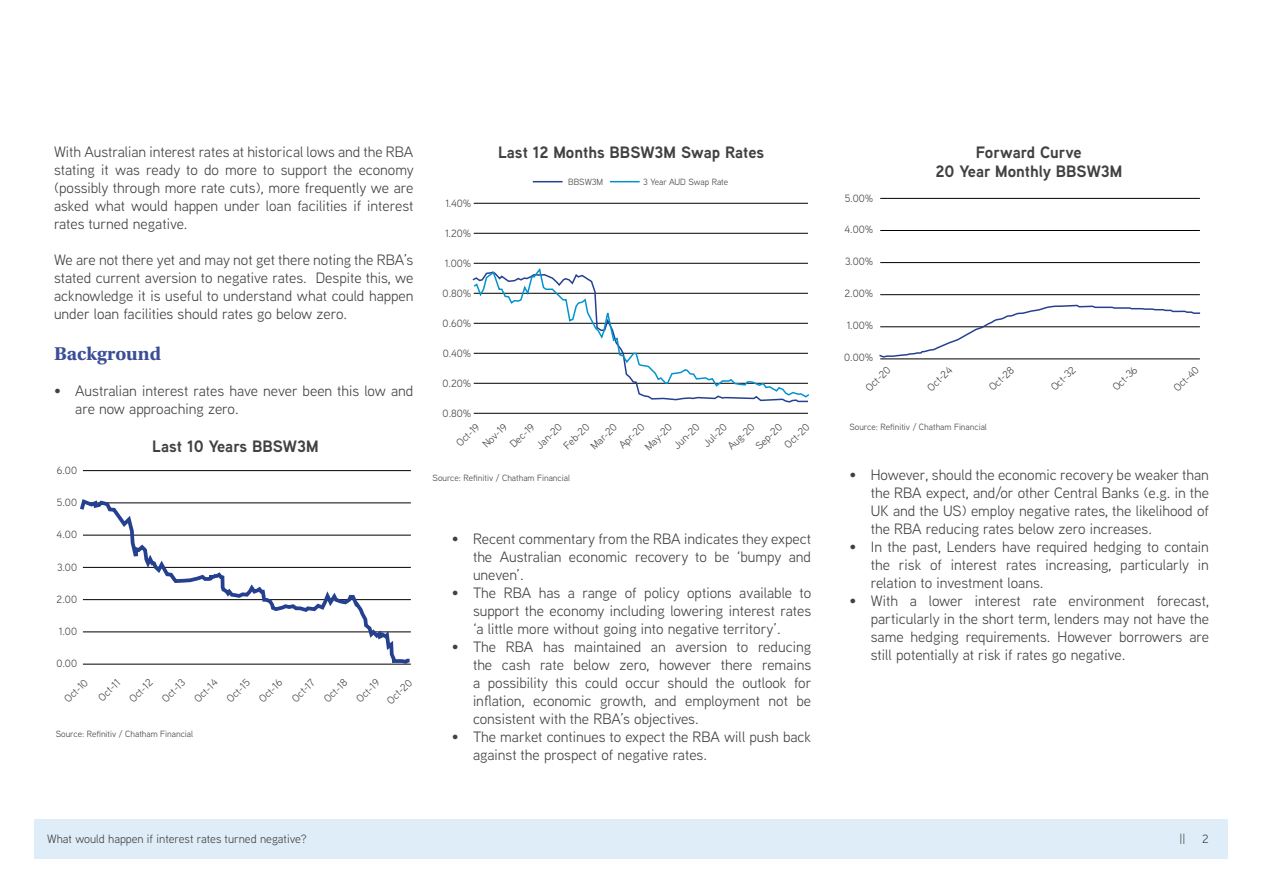
<style>
.page{position:relative;width:1263px;height:893px;background:#fff}
.page>*{position:absolute;margin:0;border:0;box-sizing:border-box;transform-origin:0 0}
.t1{font:700 19.5px "Utopia Std";color:#3b4d96}
.t2{font:700 16.5px/19.8px "Aaux Next";color:#414042;text-align:center}
.t3{font:15px/18px "Aaux Next";color:#414042;text-align:justify}
.t4{font:12px "Aaux Next";color:#414042}
.t5{font:10.5px "Aaux Next";color:#414042}
.t6{font:9px "Aaux Next";color:#414042}
</style>
<div class="page">
<div style="left:34px;top:819px;width:1194px;height:39px;background:#deedf7"></div>
<hr style="left:474px;top:203px;width:334px;height:1px;background:#000">
<hr style="left:474px;top:233px;width:334px;height:1px;background:#000">
<hr style="left:474px;top:263px;width:334px;height:1px;background:#000">
<hr style="left:474px;top:413px;width:334px;height:1px;background:#000">
<hr style="left:83px;top:470px;width:328px;height:1px;background:#000">
<svg style="left:80px;top:499px;width:331px;height:166px"></svg>
<svg style="left:533px;top:181px;width:29px;height:1px"></svg>
<hr style="left:610px;top:181px;width:30px;height:1px;background:#0093d0">
<svg style="left:472px;top:268px;width:338px;height:135px"></svg>
<hr style="left:880px;top:198px;width:320px;height:1px;background:#000">
<hr style="left:880px;top:230px;width:320px;height:1px;background:#000">
<hr style="left:880px;top:262px;width:320px;height:1px;background:#000">
<hr style="left:880px;top:294px;width:320px;height:1px;background:#000">
<hr style="left:880px;top:359px;width:320px;height:1px;background:#000">
<svg style="left:879px;top:304px;width:322px;height:54px"></svg>
<p class="t3" style="left:54px;top:142px;width:361px">With Australian interest rates at historical lows and the RBA stating it was ready to do more to support the economy (possibly through more rate cuts), more frequently we are asked what would happen under loan facilities if interest rates turned negative.</p>
<p class="t3" style="left:54px;top:250px;width:361px">We are not there yet and may not get there noting the RBA’s stated current aversion to negative rates. Despite this, we acknowledge it is useful to understand what could happen under loan facilities should rates go below zero.</p>
<h1 class="t1" style="left:54px;top:342px;width:109px">Background</h1>
<p class="t3" style="left:75px;top:381px;width:340px;text-indent:-21px">• Australian interest rates have never been this low and are now approaching zero.</p>
<p class="t5" style="left:57px;top:463px;width:22px">6.00</p>
<p class="t5" style="left:57px;top:495px;width:22px">5.00</p>
<p class="t5" style="left:57px;top:528px;width:22px">4.00</p>
<p class="t5" style="left:57px;top:560px;width:21px">3.00</p>
<p class="t5" style="left:57px;top:592px;width:22px">2.00</p>
<p class="t5" style="left:59px;top:624px;width:20px">1.00</p>
<p class="t5" style="left:56px;top:657px;width:22px">0.00</p>
<p class="t2" style="left:152px;top:436px;width:168px">Last 10 Years BBSW3M</p>
<p class="t5" style="left:61px;top:695px;width:30px;rotate:-44deg">Oct-10</p>
<p class="t5" style="left:95px;top:694px;width:28px;rotate:-44deg">Oct-11</p>
<p class="t5" style="left:126px;top:695px;width:30px;rotate:-44deg">Oct-12</p>
<p class="t5" style="left:159px;top:695px;width:29px;rotate:-44deg">Oct-13</p>
<p class="t5" style="left:191px;top:695px;width:30px;rotate:-44deg">Oct-14</p>
<p class="t5" style="left:223px;top:695px;width:29px;rotate:-44deg">Oct-15</p>
<p class="t5" style="left:256px;top:695px;width:29px;rotate:-44deg">Oct-16</p>
<p class="t5" style="left:289px;top:695px;width:29px;rotate:-44deg">Oct-17</p>
<p class="t5" style="left:321px;top:695px;width:29px;rotate:-44deg">Oct-18</p>
<p class="t5" style="left:353px;top:695px;width:29px;rotate:-44deg">Oct-19</p>
<p class="t5" style="left:384px;top:697px;width:32px;rotate:-44deg">Oct-20</p>
<p class="t6" style="left:56px;top:727px;width:139px">Source: Refinitiv / Chatham Financial</p>
<p class="t5" style="left:445px;top:196px;width:27px">1.40%</p>
<p class="t5" style="left:445px;top:226px;width:28px">1.20%</p>
<p class="t5" style="left:445px;top:256px;width:28px">1.00%</p>
<p class="t5" style="left:443px;top:286px;width:30px">0.80%</p>
<p class="t5" style="left:443px;top:316px;width:30px">0.60%</p>
<p class="t5" style="left:443px;top:346px;width:30px">0.40%</p>
<p class="t5" style="left:442px;top:376px;width:30px">0.20%</p>
<p class="t5" style="left:443px;top:406px;width:30px">0.80%</p>
<p class="t2" style="left:498px;top:142px;width:268px">Last 12 Months BBSW3M Swap Rates</p>
<p class="t2" style="left:935px;top:142px;width:189px">Forward Curve<br>20 Year Monthly BBSW3M</p>
<p class="t6" style="left:568px;top:176px;width:36px">BBSW3M</p>
<p class="t6" style="left:643px;top:176px;width:86px">3 Year AUD Swap Rate</p>
<p class="t5" style="left:845px;top:191px;width:30px">5.00%</p>
<p class="t5" style="left:844px;top:223px;width:30px">4.00%</p>
<p class="t5" style="left:845px;top:254px;width:30px">3.00%</p>
<p class="t5" style="left:844px;top:286px;width:30px">2.00%</p>
<p class="t5" style="left:847px;top:318px;width:28px">1.00%</p>
<p class="t5" style="left:844px;top:350px;width:31px">0.00%</p>
<p class="t5" style="left:862px;top:384px;width:32px;rotate:-44deg">Oct-20</p>
<p class="t5" style="left:924px;top:384px;width:32px;rotate:-44deg">Oct-24</p>
<p class="t5" style="left:986px;top:384px;width:32px;rotate:-44deg">Oct-28</p>
<p class="t5" style="left:1047px;top:384px;width:31px;rotate:-44deg">Oct-32</p>
<p class="t5" style="left:1109px;top:384px;width:31px;rotate:-44deg">Oct-36</p>
<p class="t5" style="left:1170px;top:384px;width:32px;rotate:-44deg">Oct-40</p>
<p class="t5" style="left:453px;top:439px;width:29px;rotate:-44deg">Oct-19</p>
<p class="t5" style="left:479px;top:441px;width:31px;rotate:-44deg">Nov-19</p>
<p class="t5" style="left:507px;top:441px;width:31px;rotate:-44deg">Dec-19</p>
<p class="t5" style="left:533px;top:442px;width:33px;rotate:-44deg">Jan-20</p>
<p class="t5" style="left:560px;top:442px;width:33px;rotate:-44deg">Feb-20</p>
<p class="t5" style="left:587px;top:442px;width:34px;rotate:-44deg">Mar-20</p>
<p class="t5" style="left:616px;top:442px;width:33px;rotate:-44deg">Apr-20</p>
<p class="t5" style="left:642px;top:443px;width:35px;rotate:-44deg">May-20</p>
<p class="t5" style="left:670px;top:442px;width:34px;rotate:-44deg">Jun-20</p>
<p class="t5" style="left:700px;top:440px;width:30px;rotate:-44deg">Jul-20</p>
<p class="t5" style="left:724px;top:443px;width:34px;rotate:-44deg">Aug-20</p>
<p class="t5" style="left:752px;top:442px;width:34px;rotate:-44deg">Sep-20</p>
<p class="t5" style="left:781px;top:441px;width:32px;rotate:-44deg">Oct-20</p>
<p class="t6" style="left:433px;top:472px;width:139px">Source: Refinitiv / Chatham Financial</p>
<p class="t3" style="left:473px;top:530px;width:340px;text-indent:-21px">• Recent commentary from the RBA indicates they expect the Australian economic recovery to be ‘bumpy and uneven’.</p>
<p class="t3" style="left:473px;top:584px;width:340px;text-indent:-21px">• The RBA has a range of policy options available to support the economy including lowering interest rates ‘a little more without going into negative territory’.</p>
<p class="t3" style="left:473px;top:638px;width:340px;text-indent:-21px">• The RBA has maintained an aversion to reducing the cash rate below zero, however there remains a possibility this could occur should the outlook for inflation, economic growth, and employment not be consistent with the RBA’s objectives.</p>
<p class="t3" style="left:473px;top:728px;width:340px;text-indent:-21px">• The market continues to expect the RBA will push back against the prospect of negative rates.</p>
<p class="t6" style="left:849px;top:421px;width:139px">Source: Refinitiv / Chatham Financial</p>
<p class="t3" style="left:871px;top:465px;width:340px;text-indent:-21px">• However, should the economic recovery be weaker than the RBA expect, and/or other Central Banks (e.g. in the UK and the US) employ negative rates, the likelihood of the RBA reducing rates below zero increases.</p>
<p class="t3" style="left:871px;top:537px;width:340px;text-indent:-21px">• In the past, Lenders have required hedging to contain the risk of interest rates increasing, particularly in relation to investment loans.</p>
<p class="t3" style="left:871px;top:591px;width:340px;text-indent:-21px">• With a lower interest rate environment forecast, particularly in the short term, lenders may not have the same hedging requirements. However borrowers are still potentially at risk if rates go negative.</p>
<p class="t4" style="left:47px;top:831px;width:261px">What would happen if interest rates turned negative?</p>
<p class="t4" style="left:1179px;top:831px;width:7px">||</p>
<p class="t4" style="left:1202px;top:831px;width:8px">2</p>
</div>
